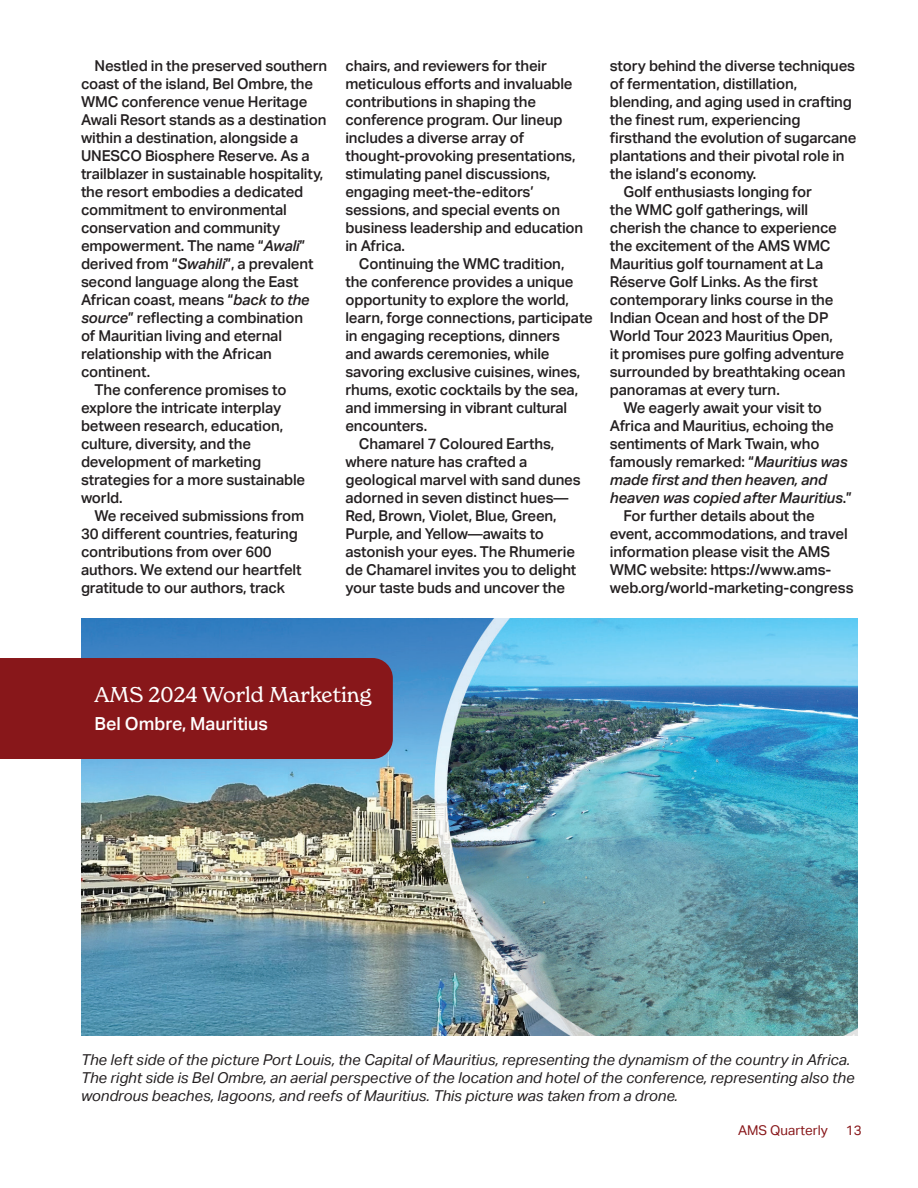
<style>
.page{position:relative;width:918px;height:1188px;background:#fff}
.page>*{position:absolute;margin:0;border:0;box-sizing:border-box;transform-origin:0 0}
.t1{font:21px "New Spirit";color:#fff}
.t2{font:500 18px "Aktiv Grotesk";color:#fff}
.t3{font:500 15px/18px "Aktiv Grotesk";letter-spacing:-.01em;color:#231f20}
.t4{font:italic 15px/18px "Aktiv Grotesk";color:#231f20}
.t5{font:italic 500 15px "Aktiv Grotesk";letter-spacing:-.01em;color:#231f20}
.t6{font:13.5px "Aktiv Grotesk";color:#88171a}
.s1{font-style:italic}
.s2{font-style:normal}
</style>
<div class="page">
<img style="left:81px;top:619px;width:777px;height:417px">
<div style="left:0;top:658px;width:393px;height:101px;background:#88171a"></div>
<p class="t3" style="left:95px;top:57px;width:234px">Nestled in the preserved southern</p>
<p class="t3" style="left:81px;top:75px;width:234px">coast of the island, Bel Ombre, the</p>
<p class="t3" style="left:81px;top:93px;width:228px">WMC conference venue Heritage</p>
<p class="t3" style="left:81px;top:111px;width:247px">Awali Resort stands as a destination</p>
<p class="t3" style="left:81px;top:129px;width:219px">within a destination, alongside a</p>
<p class="t3" style="left:81px;top:147px;width:230px">UNESCO Biosphere Reserve. As a</p>
<p class="t3" style="left:81px;top:165px;width:244px">trailblazer in sustainable hospitality,</p>
<p class="t3" style="left:81px;top:183px;width:224px">the resort embodies a dedicated</p>
<p class="t3" style="left:81px;top:201px;width:207px">commitment to environmental</p>
<p class="t3" style="left:81px;top:219px;width:201px">conservation and community</p>
<p class="t3" style="left:81px;top:237px;width:226px">empowerment. The name “<span class="s1">Awali</span>”</p>
<p class="t3" style="left:81px;top:255px;width:234px">derived from “<span class="s1">Swahili</span>”, a prevalent</p>
<p class="t3" style="left:81px;top:273px;width:219px">second language along the East</p>
<p class="t3" style="left:81px;top:291px;width:230px">African coast, means “<span class="s1">back to the</span></p>
<p class="t3" style="left:81px;top:309px;width:224px"><span class="s1">source</span>” reflecting a combination</p>
<p class="t3" style="left:81px;top:327px;width:203px">of Mauritian living and eternal</p>
<p class="t3" style="left:81px;top:345px;width:192px">relationship with the African</p>
<p class="t3" style="left:81px;top:363px;width:71px">continent.</p>
<p class="t3" style="left:95px;top:381px;width:194px">The conference promises to</p>
<p class="t3" style="left:81px;top:399px;width:202px">explore the intricate interplay</p>
<p class="t3" style="left:81px;top:417px;width:204px">between research, education,</p>
<p class="t3" style="left:81px;top:435px;width:172px">culture, diversity, and the</p>
<p class="t3" style="left:81px;top:453px;width:182px">development of marketing</p>
<p class="t3" style="left:81px;top:471px;width:226px">strategies for a more sustainable</p>
<p class="t3" style="left:81px;top:489px;width:43px">world.</p>
<p class="t3" style="left:95px;top:507px;width:211px">We received submissions from</p>
<p class="t3" style="left:81px;top:525px;width:218px">30 different countries, featuring</p>
<p class="t3" style="left:81px;top:543px;width:192px">contributions from over 600</p>
<p class="t3" style="left:81px;top:561px;width:222px">authors. We extend our heartfelt</p>
<p class="t3" style="left:81px;top:579px;width:206px">gratitude to our authors, track</p>
<p class="t3" style="left:345px;top:57px;width:239px">chairs, and reviewers for their meticulous efforts and invaluable contributions in shaping the conference program. Our lineup includes a diverse array of thought-provoking presentations, stimulating panel discussions, engaging meet-the-editors’ sessions, and special events on business leadership and education in Africa.</p>
<p class="t3" style="left:359px;top:255px;width:207px">Continuing the WMC tradition,</p>
<p class="t3" style="left:345px;top:273px;width:230px">the conference provides a unique</p>
<p class="t3" style="left:345px;top:291px;width:225px">opportunity to explore the world,</p>
<p class="t3" style="left:345px;top:309px;width:249px">learn, forge connections, participate</p>
<p class="t3" style="left:345px;top:327px;width:216px">in engaging receptions, dinners</p>
<p class="t3" style="left:345px;top:345px;width:206px">and awards ceremonies, while</p>
<p class="t3" style="left:345px;top:363px;width:236px">savoring exclusive cuisines, wines,</p>
<p class="t3" style="left:345px;top:381px;width:234px">rhums, exotic cocktails by the sea,</p>
<p class="t3" style="left:345px;top:399px;width:223px">and immersing in vibrant cultural</p>
<p class="t3" style="left:345px;top:417px;width:83px">encounters.</p>
<p class="t3" style="left:359px;top:435px;width:197px">Chamarel 7 Coloured Earths,</p>
<p class="t3" style="left:345px;top:453px;width:183px">where nature has crafted a</p>
<p class="t3" style="left:345px;top:471px;width:237px">geological marvel with sand dunes</p>
<p class="t3" style="left:345px;top:489px;width:224px">adorned in seven distinct hues—</p>
<p class="t3" style="left:345px;top:507px;width:213px">Red, Brown, Violet, Blue, Green,</p>
<p class="t3" style="left:345px;top:525px;width:200px">Purple, and Yellow—awaits to</p>
<p class="t3" style="left:345px;top:543px;width:231px">astonish your eyes. The Rhumerie</p>
<p class="t3" style="left:345px;top:561px;width:232px">de Chamarel invites you to delight</p>
<p class="t3" style="left:345px;top:579px;width:221px">your taste buds and uncover the</p>
<p class="t3" style="left:610px;top:57px;width:247px">story behind the diverse techniques</p>
<p class="t3" style="left:610px;top:75px;width:189px">of fermentation, distillation,</p>
<p class="t3" style="left:610px;top:93px;width:244px">blending, and aging used in crafting</p>
<p class="t3" style="left:610px;top:111px;width:192px">the finest rum, experiencing</p>
<p class="t3" style="left:610px;top:129px;width:248px">firsthand the evolution of sugarcane</p>
<p class="t3" style="left:610px;top:147px;width:236px">plantations and their pivotal role in</p>
<p class="t3" style="left:610px;top:165px;width:148px">the island’s economy.</p>
<p class="t3" style="left:623px;top:183px;width:190px">Golf enthusiasts longing for</p>
<p class="t3" style="left:610px;top:201px;width:200px">the WMC golf gatherings, will</p>
<p class="t3" style="left:610px;top:219px;width:228px">cherish the chance to experience</p>
<p class="t3" style="left:610px;top:237px;width:222px">the excitement of the AMS WMC</p>
<p class="t3" style="left:610px;top:255px;width:215px">Mauritius golf tournament at La</p>
<p class="t3" style="left:610px;top:273px;width:210px">Réserve Golf Links. As the first</p>
<p class="t3" style="left:610px;top:291px;width:225px">contemporary links course in the</p>
<p class="t3" style="left:610px;top:309px;width:220px">Indian Ocean and host of the DP</p>
<p class="t3" style="left:610px;top:327px;width:225px">World Tour 2023 Mauritius Open,</p>
<p class="t3" style="left:610px;top:345px;width:236px">it promises pure golfing adventure</p>
<p class="t3" style="left:610px;top:363px;width:237px">surrounded by breathtaking ocean</p>
<p class="t3" style="left:610px;top:381px;width:171px">panoramas at every turn.</p>
<p class="t3" style="left:623px;top:399px;width:200px">We eagerly await your visit to</p>
<p class="t3" style="left:610px;top:417px;width:226px">Africa and Mauritius, echoing the</p>
<p class="t3" style="left:610px;top:435px;width:211px">sentiments of Mark Twain, who</p>
<p class="t3" style="left:610px;top:453px;width:239px">famously remarked: “<span class="s1">Mauritius was</span></p>
<p class="t5" style="left:610px;top:472px;width:219px">made first and then heaven, and</p>
<p class="t5" style="left:610px;top:490px;width:244px">heaven was copied after Mauritius<span class="s2">.”</span></p>
<p class="t3" style="left:623px;top:507px;width:193px">For further details about the</p>
<p class="t3" style="left:610px;top:525px;width:239px">event, accommodations, and travel</p>
<p class="t3" style="left:610px;top:543px;width:222px">information please visit the AMS</p>
<p class="t3" style="left:610px;top:561px;width:223px">WMC website: https://www.ams-</p>
<p class="t3" style="left:610px;top:579px;width:245px">web.org/world-marketing-congress</p>
<h1 class="t1" style="left:94px;top:682px;width:279px">AMS 2024 World Marketing</h1>
<p class="t2" style="left:94px;top:713px;width:175px">Bel Ombre, Mauritius</p>
<p class="t4" style="left:81px;top:1051px;width:775px">The left side of the picture Port Louis, the Capital of Mauritius, representing the dynamism of the country in Africa.<br>The right side is Bel Ombre, an aerial perspective of the location and hotel of the conference, representing also the wondrous beaches, lagoons, and reefs of Mauritius. This picture was taken from a drone.</p>
<p class="t6" style="left:738px;top:1122px;width:91px">AMS Quarterly</p>
<p class="t6" style="left:846px;top:1122px;width:17px">13</p>
</div>
